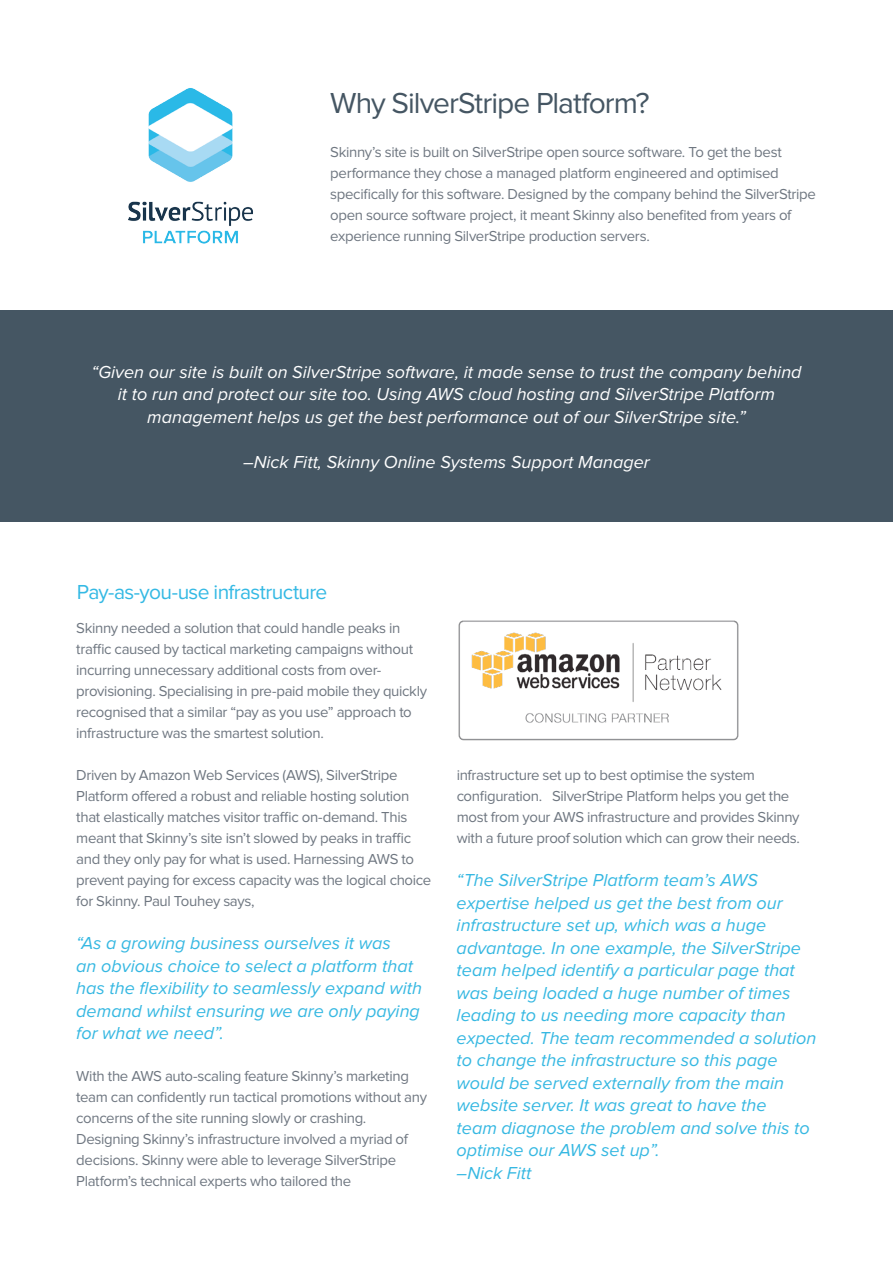
<style>
.page{position:relative;width:893px;height:1263px;background:#fff}
.page>*{position:absolute;margin:0;border:0;box-sizing:border-box;transform-origin:0 0}
.t1{font:30px "Proxima Nova";letter-spacing:-.035em;color:#455663}
.t2{font:21px "Proxima Nova";letter-spacing:-.03em;color:#34b9e4}
.t3{font:italic 18px/22.5px "Proxima Nova";color:#36b8e2}
.t4{font:italic 18px/22.5px "Proxima Nova";color:#fff;text-align:center}
.t5{font:15px/21px "Proxima Nova";letter-spacing:-.025em;color:#6f7781}
</style>
<div class="page">
<div style="left:0;top:310px;width:893px;height:211px;background:#455663"></div>
<img style="left:128px;top:88px;width:125px;height:156px">
<img style="left:458px;top:620px;width:281px;height:121px">
<h1 class="t1" style="left:330px;top:85px;width:321px">Why SilverStripe Platform?</h1>
<p class="t5" style="left:330px;top:141px;width:487px">Skinny’s site is built on SilverStripe open source software. To get the best performance they chose a managed platform engineered and optimised specifically for this software. Designed by the company behind the SilverStripe open source software project, it meant Skinny also benefited from years of experience running SilverStripe production servers.</p>
<p class="t4" style="left:91px;top:361px;width:712px">“Given our site is built on SilverStripe software, it made sense to trust the company behind it to run and protect our site too. Using AWS cloud hosting and SilverStripe Platform management helps us get the best performance out of our SilverStripe site.”</p>
<p class="t4" style="left:243px;top:451px;width:408px">–Nick Fitt, Skinny Online Systems Support Manager</p>
<h2 class="t2" style="left:77px;top:579px;width:252px">Pay-as-you-use infrastructure</h2>
<p class="t5" style="left:76px;top:618px;width:352px">Skinny needed a solution that could handle peaks in traffic caused by tactical marketing campaigns without incurring unnecessary additional costs from over&shy;provisioning. Specialising in pre-paid mobile they quickly recognised that a similar “pay as you use” approach to infrastructure was the smartest solution.</p>
<p class="t5" style="left:76px;top:765px;width:356px">Driven by Amazon Web Services (AWS), SilverStripe Platform offered a robust and reliable hosting solution that elastically matches visitor traffic on-demand. This meant that Skinny’s site isn’t slowed by peaks in traffic and they only pay for what is used. Harnessing AWS to prevent paying for excess capacity was the logical choice for Skinny. Paul Touhey says,</p>
<p class="t3" style="left:76px;top:932px;width:347px">“As a growing business ourselves it was<br>an obvious choice to select a platform that has the flexibility to seamlessly expand with demand whilst ensuring we are only paying for what we need”.</p>
<p class="t5" style="left:76px;top:1066px;width:352px">With the AWS auto-scaling feature Skinny’s marketing team can confidently run tactical promotions without any concerns of the site running slowly or crashing.<br>Designing Skinny’s infrastructure involved a myriad of decisions. Skinny were able to leverage SilverStripe Platform’s technical experts who tailored the</p>
<p class="t5" style="left:457px;top:764px;width:345px">infrastructure set up to best optimise the system configuration. SilverStripe Platform helps you get the most from your AWS infrastructure and provides Skinny with a future proof solution which can grow their needs.</p>
<p class="t3" style="left:457px;top:869px;width:361px">“The SilverStripe Platform team’s AWS expertise helped us get the best from our infrastructure set up, which was a huge advantage. In one example, the SilverStripe team helped identify a particular page that was being loaded a huge number of times leading to us needing more capacity than expected. The team recommended a solution to change the infrastructure so this page would be served externally from the main website server. It was great to have the<br>team diagnose the problem and solve this to optimise our AWS set up”.<br>–Nick Fitt</p>
</div>
